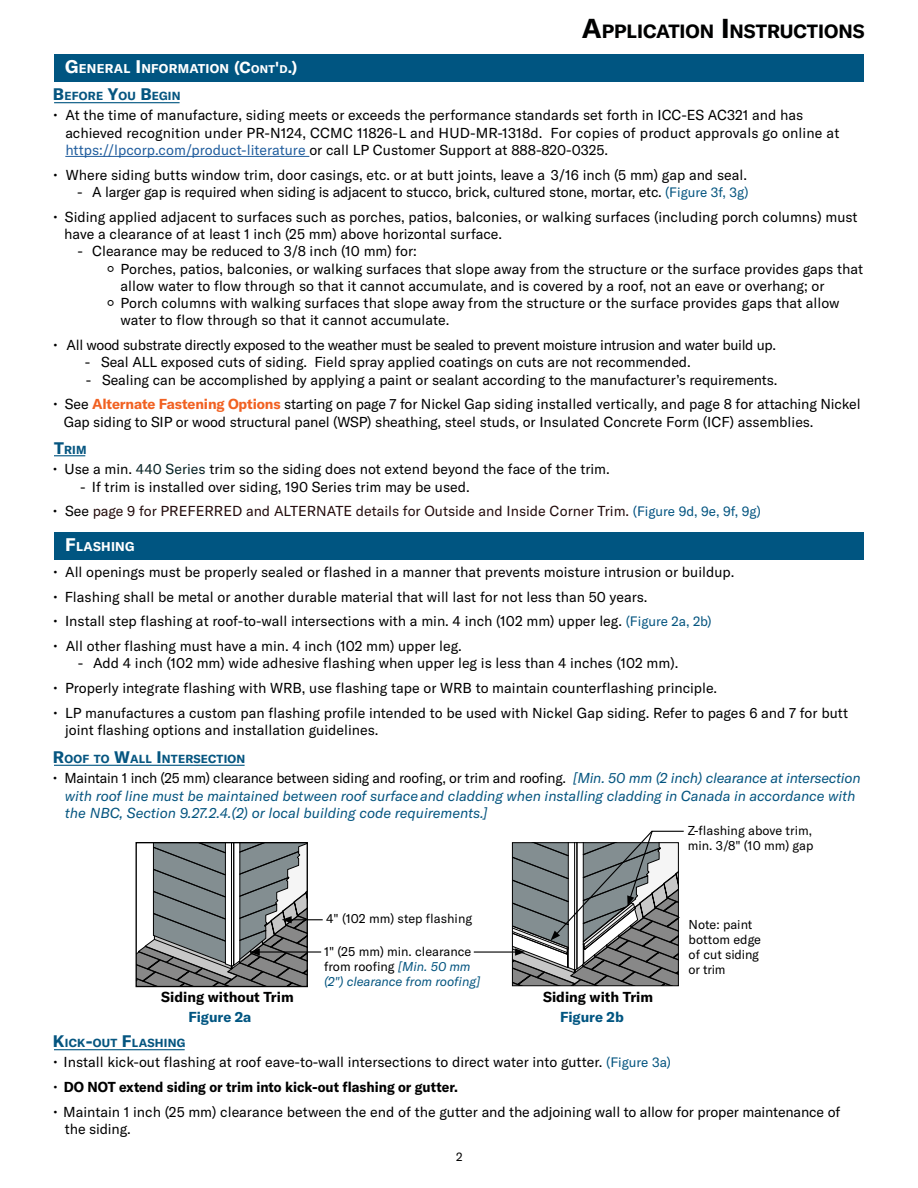
<style>
.page{position:relative;width:918px;height:1188px;background:#fff}
.page>*{position:absolute;margin:0;border:0;box-sizing:border-box;transform-origin:0 0}
.t1{font:700 18.9px "GT America";color:#000101}
.t2{font:14.25px/17.2px "GT America";color:#000}
.t3{font:italic 14.25px/17.2px "GT America";letter-spacing:-.005em;color:#055580}
.t4{font:14.25px/17.2px "GT America";color:#000101}
.t5{font:14.25px "GT America";letter-spacing:-.02em;color:#000}
.t6{font:14.25px "GT America";color:#240d0d}
.t7{font:700 14.25px "GT America";color:#000;scale:.95 1}
.t8{font:700 14.25px "GT America";color:#000101}
.t9{font:700 14.25px "GT America";color:#005581}
.t10{font:12.75px/15px "GT America";color:#000101}
.t11{font:italic 12.75px/15px "GT America";letter-spacing:-.01em;color:#055580}
.t12{font:700 12.6px "GT America";letter-spacing:.02em;color:#fff}
.t13{font:12px "GT America";color:#000}
.t14{font:700 11.55px "GT America";letter-spacing:.02em;color:#055580}
.s1{font-size:18px}
.s2{font-size:15.75px}
.s3{font-size:10.95px}
.s4{font-size:16.5px}
.s5{font-size:27px}
.s6{color:#215e9e}
.s7{color:#000101}
.s8{font-size:13.5px;color:#055580}
.s9{font-family:"MS Gothic"}
.s10{font-weight:700;color:#f16122}
.s11{color:#062224}
.s12{color:#000}
.s13{font-size:13.5px;color:#005080}
.s14{font-size:13.5px;color:#045581}
.s15{font-style:normal;color:#000}
.s16{font-style:normal;color:#000101}
.s17{font-weight:400}
</style>
<div class="page">
<hr style="left:65px;top:156px;width:244px;height:1px;background:#215e9e">
<div style="left:54px;top:54px;width:810px;height:27px;background:#005581"></div>
<hr style="left:54px;top:455px;width:31px;height:1px;background:#005581">
<hr style="left:54px;top:102px;width:126px;height:1px;background:#005581">
<div style="left:54px;top:532px;width:810px;height:27px;background:#005581"></div>
<hr style="left:54px;top:765px;width:191px;height:1px;background:#005581">
<hr style="left:257px;top:951px;width:64px;height:2px;background:#000">
<hr style="left:289px;top:919px;width:34px;height:1px;background:#000">
<svg style="left:136px;top:843px;width:172px;height:144px"></svg>
<hr style="left:474px;top:951px;width:43px;height:2px;background:#000">
<svg style="left:512px;top:830px;width:172px;height:157px"></svg>
<hr style="left:54px;top:1049px;width:131px;height:1px;background:#005581">
<p class="t12" style="left:65px;top:61px;width:234px"><span class="s1">G</span>ENERAL <span class="s1">I</span> NFORMATION <span class="s2">(C</span><span class="s3">ONT</span><span class="s2">'</span><span class="s3">D</span><span class="s2">.)</span></p>
<p class="t14" style="left:53px;top:89px;width:129px"><span class="s4">B</span>EFORE <span class="s4">Y</span>OU <span class="s4">B</span>EGIN</p>
<h1 class="t1" style="left:582px;top:20px;width:284px"><span class="s5">A</span>PPLICATION <span class="s5">I</span> NSTRUCTIONS</h1>
<p class="t2" style="left:65px;top:107px;width:776px;text-indent:-12px">• At the time of manufacture, siding meets or exceeds the performance standards set forth in ICC-ES AC321 and has achieved recognition under PR-N124, CCMC 11826-L and HUD-MR-1318d. For copies of product approvals go online at <span class="s6">https://lpcorp.com/product-literature</span> or call LP Customer Support at 888-820-0325.</p>
<p class="t2" style="left:53px;top:166px;width:696px">• Where siding butts window trim, door casings, etc. <span class="s7">or at butt joints,</span> leave a 3/16 inch (5 mm) gap and seal.</p>
<p class="t2" style="left:77px;top:183px;width:673px"><span class="s7">-</span> A larger gap is required when siding is adjacent to stucco, brick, cultured stone, mortar, etc. <span class="s8">(Figure 3f, 3g)</span></p>
<p class="t2" style="left:64px;top:208px;width:795px;text-indent:-11px">• Siding applied adjacent to surfaces such as porches, patios, balconies, or walking surfaces (including porch columns) must have a clearance of at least 1 inch (25 mm) above horizontal surface.</p>
<p class="t2" style="left:78px;top:243px;width:341px">- Clearance may be reduced to 3/8 inch (10 mm) for:</p>
<p class="t2" style="left:107px;top:260px;width:758px"><span class="s9">￮</span> Porches, patios, balconies, or walking surfaces that slope away from the structure or the surface provides gaps that</p>
<p class="t2" style="left:121px;top:277px;width:705px">allow water to flow through so that it cannot accumulate, and is covered by a roof, not an eave or overhang; or</p>
<p class="t2" style="left:107px;top:294px;width:734px"><span class="s9">￮</span> Porch columns with walking surfaces that slope away from the structure or the surface provides gaps that allow</p>
<p class="t2" style="left:121px;top:312px;width:330px">water to flow through so that it cannot accumulate.</p>
<p class="t5" style="left:53px;top:337px;width:725px">• All wood substrate directly exposed to the weather must be sealed to prevent moisture intrusion and water build up.</p>
<p class="t2" style="left:85px;top:354px;width:608px">- Seal ALL exposed cuts of siding. Field spray applied coatings on cuts are not recommended.</p>
<p class="t2" style="left:86px;top:371px;width:693px">- Sealing can be accomplished by applying a paint or sealant according to the manufacturer’s requirements.</p>
<p class="t2" style="left:64px;top:396px;width:798px;text-indent:-11px">• See <span class="s10">Alternate Fastening Options</span> <span class="s7">starting on page 7 f</span>or Nickel Gap siding installed vertically, and page 8 for attaching Nickel<br>Gap siding to SIP or wood structural panel (WSP) sheathing, steel studs, or Insulated Concrete Form (ICF) assemblies.</p>
<p class="t14" style="left:54px;top:443px;width:34px"><span class="s4">T</span>RIM</p>
<p class="t2" style="left:53px;top:461px;width:558px">• Use a min. <span class="s11">440 Series</span> trim so the siding does not extend beyond the face of the trim.</p>
<p class="t2" style="left:80px;top:478px;width:391px">- If trim is installed over siding, 190 Series trim may be used.</p>
<p class="t6" style="left:53px;top:503px;width:709px"><span class="s12">• See</span> page 9 for PREFERRED and ALTERNATE details for Outside and Inside Corner Trim. <span class="s13">(Fig</span><span class="s14">ure 9d, 9e, 9f, 9g)</span></p>
<p class="t12" style="left:65px;top:539px;width:70px"><span class="s1">F</span>LASHING</p>
<p class="t2" style="left:53px;top:563px;width:683px">• All openings must be properly sealed or flashed in a manner that prevents moisture intrusion or buildup.</p>
<p class="t2" style="left:53px;top:588px;width:596px">• Flashing shall be metal or another durable material that will last for not less than 50 years.</p>
<p class="t2" style="left:53px;top:613px;width:660px">• Install step flashing at roof-to-wall intersections with a min. 4 inch (102 mm) upper leg. <span class="s8">(Figure 2a, 2b)</span></p>
<p class="t2" style="left:53px;top:637px;width:410px">• All other flashing must have a min. 4 inch (102 mm) upper leg.</p>
<p class="t2" style="left:78px;top:655px;width:602px">- Add 4 inch (102 mm) wide adhesive flashing when upper leg is less than 4 inches (102 mm).</p>
<p class="t2" style="left:53px;top:679px;width:666px">• Properly integrate flashing with WRB, use flashing tape or WRB to maintain counterflashing principle.</p>
<p class="t4" style="left:65px;top:704px;width:785px;text-indent:-12px"><span class="s12">•</span> LP manufactures a custom pan flashing profile intended to be used with Nickel Gap siding. Refer to pages 6 and 7 for butt joint flashing options and installation guidelines.</p>
<p class="t14" style="left:53px;top:751px;width:194px"><span class="s4">R</span>OOF TO <span class="s4">W</span>ALL <span class="s4">I</span> NTERSECTION</p>
<p class="t3" style="left:65px;top:770px;width:797px;text-indent:-12px"><span class="s15">• Maintain 1 inch (25 mm) clearance between siding and roofing, or trim and roofing.</span> [Min. 50 mm (2 inch) clearance at intersection with roof line must be maintained between roof surface and cladding when installing cladding in Canada in accordance with the NBC, Section 9.27.2.4.(2) or local building code requirements.]</p>
<p class="t8" style="left:161px;top:988px;width:134px">Siding without Trim</p>
<p class="t9" style="left:188px;top:1008px;width:65px">Figure 2a</p>
<p class="t14" style="left:53px;top:1036px;width:133px"><span class="s4">K</span>ICK<span class="s4">-</span>OUT <span class="s4">F</span>LASHING</p>
<p class="t10" style="left:326px;top:911px;width:148px">4" (102 mm) step flashing</p>
<p class="t11" style="left:324px;top:944px;width:158px"><span class="s16">1" (25 mm) min. clearance from roofing</span> [Min. 50 mm (2") clearance from roofing]</p>
<p class="t8" style="left:543px;top:988px;width:112px">Siding with Trim</p>
<p class="t9" style="left:560px;top:1008px;width:65px">Figure 2b</p>
<p class="t10" style="left:688px;top:823px;width:127px">Z-flashing above trim, min. 3/8" (10 mm) gap</p>
<p class="t10" style="left:689px;top:917px;width:74px">Note: paint bottom edge of cut siding or trim</p>
<p class="t2" style="left:53px;top:1054px;width:619px">• Install kick-out flashing at roof eave-to-wall intersections to direct water into gutter. <span class="s8">(Figure 3a)</span></p>
<p class="t7" style="left:53px;top:1078px;width:428px"><span class="s17">•</span> DO NOT extend siding or trim into kick-out flashing or gutter.</p>
<p class="t2" style="left:65px;top:1103px;width:777px;text-indent:-12px">• Maintain 1 inch (25 mm) clearance between the end of the gutter and the adjoining wall to allow for proper maintenance of the siding.</p>
<p class="t13" style="left:456px;top:1150px;width:8px">2</p>
</div>
